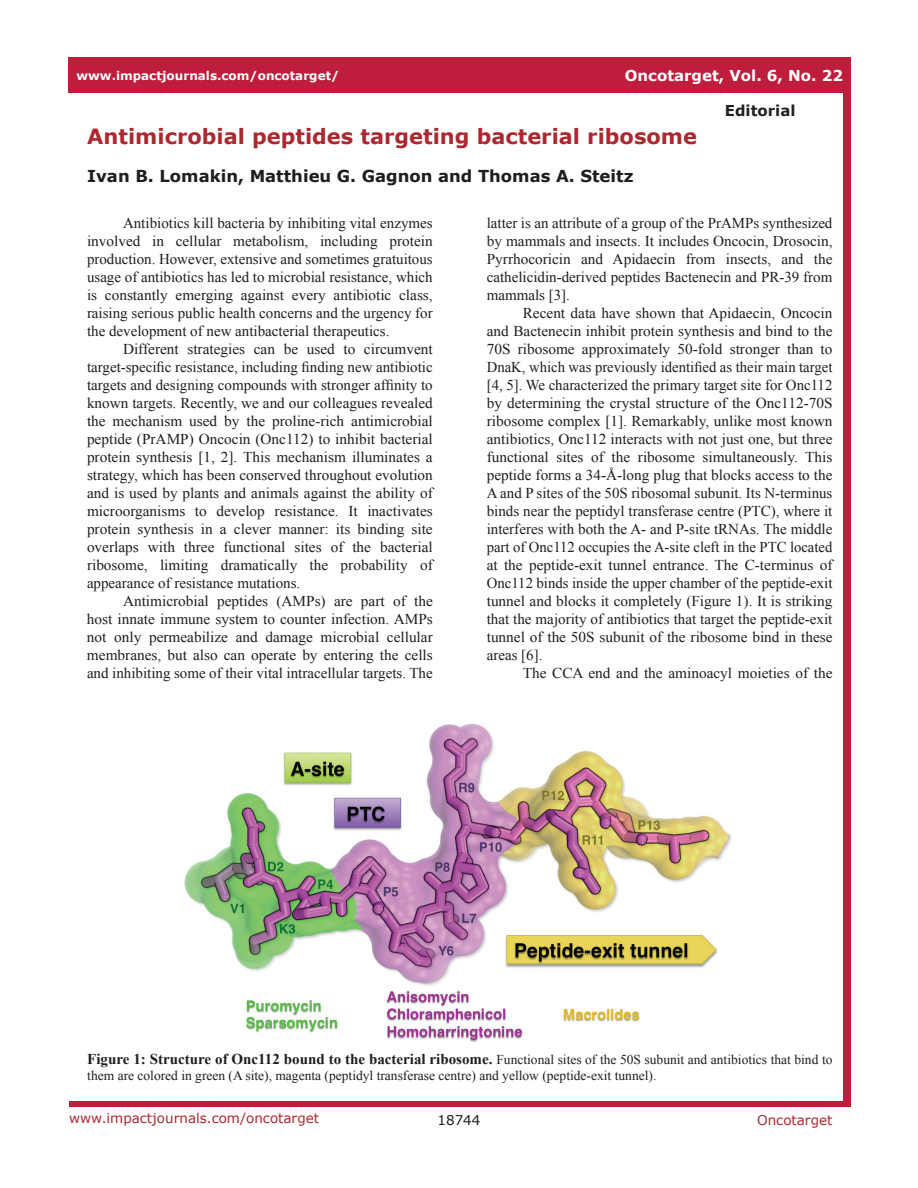
<style>
.page{position:relative;width:918px;height:1188px;background:#fff}
.page>*{position:absolute;margin:0;border:0;box-sizing:border-box;transform-origin:0 0}
.t1{font:700 21px "Verdana";color:#ac2830}
.t2{font:700 16.5px "Verdana";color:#201d20}
.t3{font:15px/18px "Times New Roman";color:#201d20;text-align:justify}
.t4{font:700 15px "Verdana";color:#fff}
.t5{font:700 15px "Verdana";color:#231f20}
.t6{font:13.5px/16.2px "Times New Roman";color:#201d20}
.t7{font:13.5px "Verdana";color:#ac2830}
.t8{font:13.5px "Verdana";color:#201d20}
.t9{font:700 12px "Verdana";color:#fff}
.s1{font-weight:700;font-size:15px}
</style>
<div class="page">
<div style="left:69px;top:57px;width:781px;height:36px;background:#be1e3c"></div>
<img style="left:185px;top:724px;width:547px;height:318px">
<p class="t9" style="left:76px;top:67px;width:264px">www.impactjournals.com/oncotarget/</p>
<p class="t4" style="left:625px;top:65px;width:220px">Oncotarget, Vol. 6, No. 22</p>
<p class="t5" style="left:725px;top:100px;width:72px">Editorial</p>
<h1 class="t1" style="left:87px;top:122px;width:611px">Antimicrobial peptides targeting bacterial ribosome</h1>
<p class="t2" style="left:87px;top:164px;width:548px">Ivan B. Lomakin, Matthieu G. Gagnon and Thomas A. Steitz</p>
<p class="t3" style="left:87px;top:214px;width:347px;text-indent:36px">Antibiotics kill bacteria by inhibiting vital enzymes involved in cellular metabolism, including protein production. However, extensive and sometimes gratuitous usage of antibiotics has led to microbial resistance, which is constantly emerging against every antibiotic class, raising serious public health concerns and the urgency for the development of new antibacterial therapeutics.</p>
<p class="t3" style="left:87px;top:340px;width:347px;text-indent:36px">Different strategies can be used to circumvent target-specific resistance, including finding new antibiotic targets and designing compounds with stronger affinity to known targets. Recently, we and our colleagues revealed the mechanism used by the proline-rich antimicrobial peptide (PrAMP) Oncocin (Onc112) to inhibit bacterial protein synthesis [1, 2]. This mechanism illuminates a strategy, which has been conserved throughout evolution and is used by plants and animals against the ability of microorganisms to develop resistance. It inactivates protein synthesis in a clever manner: its binding site overlaps with three functional sites of the bacterial ribosome, limiting dramatically the probability of appearance of resistance mutations.</p>
<p class="t3" style="left:87px;top:592px;width:347px;text-indent:36px">Antimicrobial peptides (AMPs) are part of the host innate immune system to counter infection. AMPs not only permeabilize and damage microbial cellular membranes, but also can operate by entering the cells and inhibiting some of their vital intracellular targets. The</p>
<p class="t3" style="left:487px;top:214px;width:347px">latter is an attribute of a group of the PrAMPs synthesized by mammals and insects. It includes Oncocin, Drosocin, Pyrrhocoricin and Apidaecin from insects, and the cathelicidin-derived peptides Bactenecin and PR-39 from mammals [3].</p>
<p class="t3" style="left:487px;top:304px;width:347px;text-indent:36px">Recent data have shown that Apidaecin, Oncocin and Bactenecin inhibit protein synthesis and bind to the 70S ribosome approximately 50-fold stronger than to DnaK, which was previously identified as their main target [4, 5]. We characterized the primary target site for Onc112 by determining the crystal structure of the Onc112-70S ribosome complex [1]. Remarkably, unlike most known antibiotics, Onc112 interacts with not just one, but three functional sites of the ribosome simultaneously. This peptide forms a 34-Å-long plug that blocks access to the A and P sites of the 50S ribosomal subunit. Its N-terminus binds near the peptidyl transferase centre (PTC), where it interferes with both the A- and P-site tRNAs. The middle part of Onc112 occupies the A-site cleft in the PTC located at the peptide-exit tunnel entrance. The C-terminus of Onc112 binds inside the upper chamber of the peptide-exit tunnel and blocks it completely (Figure 1). It is striking that the majority of antibiotics that target the peptide-exit tunnel of the 50S subunit of the ribosome bind in these areas [6].</p>
<p class="t3" style="left:523px;top:664px;width:311px">The CCA end and the aminoacyl moieties of the</p>
<p class="t6" style="left:87px;top:1051px;width:747px"><span class="s1">Figure 1: Structure of Onc112 bound to the bacterial ribosome.</span> Functional sites of the 50S subunit and antibiotics that bind to them are colored in green (A site), magenta (peptidyl transferase centre) and yellow (peptide-exit tunnel).</p>
<p class="t7" style="left:69px;top:1109px;width:252px">www.impactjournals.com/oncotarget</p>
<p class="t8" style="left:438px;top:1111px;width:44px">18744</p>
<p class="t7" style="left:757px;top:1111px;width:77px">Oncotarget</p>
</div>
